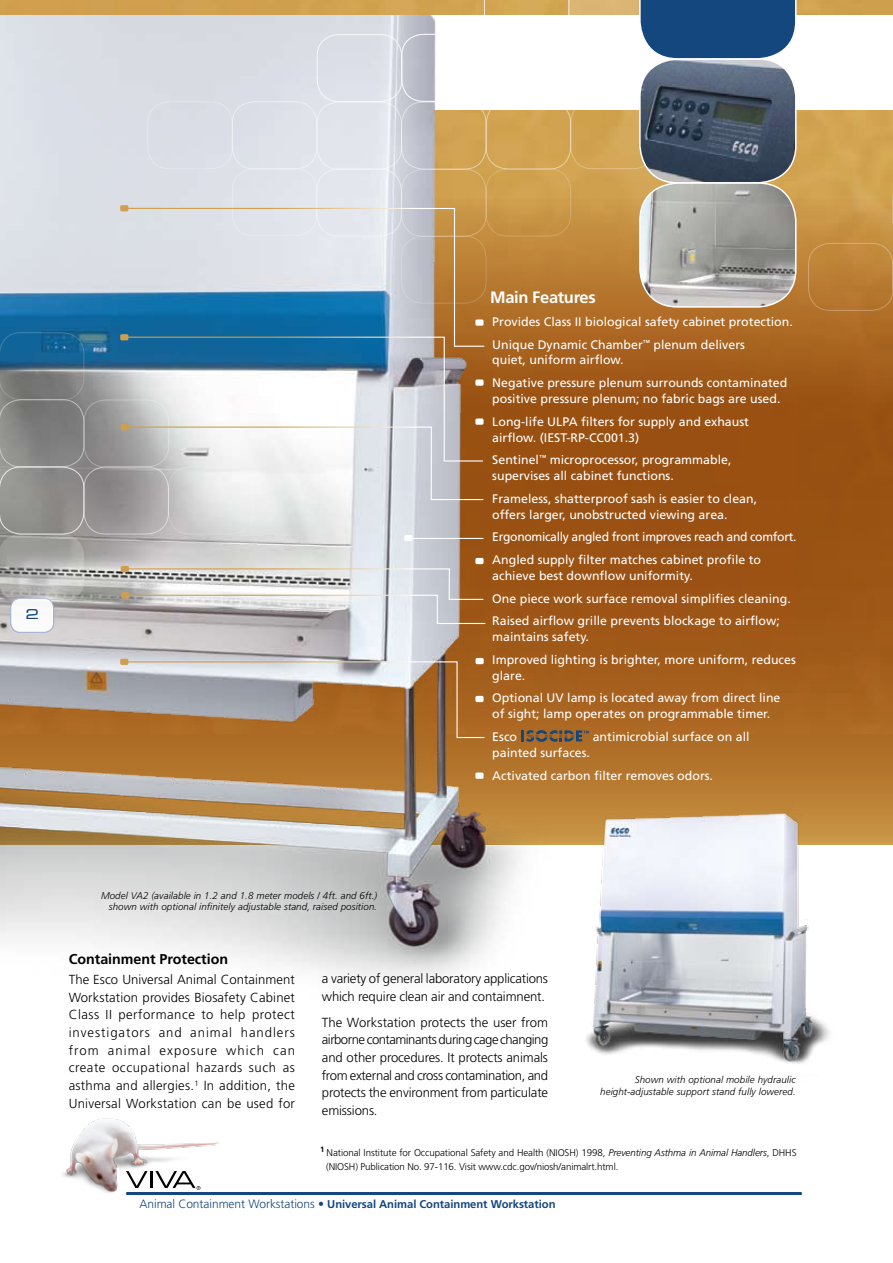
<style>
.page{position:relative;width:893px;height:1263px;background:#fff}
.page>*{position:absolute;margin:0;border:0;box-sizing:border-box;transform-origin:0 0}
.t1{font:700 16.5px "Frutiger LT Std";letter-spacing:-.02em;color:#fff}
.t2{font:700 14.25px "Frutiger LT Std";color:#000}
.t3{font:13.5px "Eurostile LT Std Ex 2";color:#14477e}
.t4{font:300 13.2px/17.7px "Frutiger LT Std";letter-spacing:-.01em;color:#000;text-align:justify}
.t5{font:12.3px/22.8px "Frutiger LT Std";color:#fff}
.t6{font:700 11.25px "Frutiger LT Std";letter-spacing:-.005em;color:#14477e}
.t7{font:italic 300 9.75px/11.6px "Frutiger LT Std";letter-spacing:.01em;color:#000;text-align:right}
.t8{font:300 9.75px/13.5px "Frutiger LT Std";letter-spacing:-.01em;color:#000}
.s1{font-style:italic}
.s2{font-weight:300;font-size:12px}
</style>
<div class="page">
<img style="left:62px;top:1118px;width:157px;height:77px">
<div style="left:582px;top:110px;width:311px;height:76px;background:#d2a452"></div>
<svg style="left:582px;top:186px;width:311px;height:659px"></svg>
<hr style="left:128px;top:1192px;width:672px;height:3px;background:#14477e">
<img style="left:0;top:15px;width:582px;height:963px">
<div style="left:0;top:0;width:893px;height:15px;background:#ce9f4d"></div>
<svg style="left:892px;top:176px;width:1px;height:134px"></svg>
<div style="left:808px;top:243px;width:85px;height:68px;border:1px solid #fff;border-radius:22px"></div>
<div style="left:11px;top:598px;width:43px;height:34px;background:#fff;border-radius:10px"></div>
<div style="left:11px;top:598px;width:43px;height:34px;border:1px solid #9eafce;border-radius:10px"></div>
<div style="left:317px;top:34px;width:85px;height:68px;border:1px solid #fff;border-radius:22px"></div>
<div style="left:401px;top:34px;width:86px;height:68px;border:1px solid #fff;border-radius:22px"></div>
<div style="left:147px;top:101px;width:86px;height:68px;border:1px solid #fff;border-radius:22px"></div>
<div style="left:232px;top:101px;width:85px;height:68px;border:1px solid #fff;border-radius:22px"></div>
<div style="left:317px;top:102px;width:85px;height:67px;border:1px solid #fff;border-radius:22px"></div>
<div style="left:401px;top:102px;width:85px;height:67px;border:1px solid #fff;border-radius:22px"></div>
<div style="left:401px;top:169px;width:85px;height:68px;border:1px solid #fff;border-radius:22px"></div>
<div style="left:486px;top:102px;width:85px;height:67px;border:1px solid #fff;border-radius:22px"></div>
<div style="left:316px;top:169px;width:86px;height:67px;border:1px solid #fff;border-radius:22px"></div>
<div style="left:486px;top:34px;width:85px;height:68px;border:1px solid #fff;border-radius:22px"></div>
<div style="left:570px;top:101px;width:86px;height:68px;border:1px solid #fff;border-radius:22px"></div>
<div style="left:570px;top:34px;width:86px;height:68px;border:1px solid #fff;border-radius:22px"></div>
<div style="left:486px;top:169px;width:85px;height:67px;border:1px solid #fff;border-radius:22px"></div>
<div style="left:232px;top:168px;width:85px;height:68px;border:1px solid #fff;border-radius:22px"></div>
<div style="left:84px;top:467px;width:85px;height:67px;border:1px solid #fff;border-radius:22px"></div>
<svg style="left:0;top:332px;width:84px;height:270px"></svg>
<div style="left:84px;top:400px;width:85px;height:67px;border:1px solid #fff;border-radius:22px"></div>
<div style="left:168px;top:466px;width:85px;height:68px;border:1px solid #fff;border-radius:22px"></div>
<div style="left:120px;top:334px;width:8px;height:6px;background:#ce9f4d;border-radius:2px"></div>
<svg style="left:125px;top:207px;width:360px;height:140px"></svg>
<div style="left:475px;top:319px;width:9px;height:7px;background:#fff;border-radius:2px"></div>
<div style="left:475px;top:558px;width:9px;height:6px;background:#fff;border-radius:2px"></div>
<div style="left:120px;top:205px;width:8px;height:6px;background:#ce9f4d;border-radius:2px"></div>
<img style="left:640px;top:60px;width:156px;height:247px">
<div style="left:639px;top:58px;width:158px;height:126px;border:2px solid #fff;border-radius:38px"></div>
<div style="left:639px;top:182px;width:158px;height:126px;border:2px solid #fff;border-radius:38px"></div>
<svg style="left:484px;top:0;width:313px;height:60px"></svg>
<div style="left:475px;top:658px;width:9px;height:6px;background:#fff;border-radius:2px"></div>
<div style="left:121px;top:566px;width:8px;height:6px;background:#ce9f4d;border-radius:2px"></div>
<div style="left:121px;top:592px;width:8px;height:6px;background:#ce9f4d;border-radius:2px"></div>
<svg style="left:126px;top:568px;width:360px;height:57px"></svg>
<div style="left:120px;top:659px;width:8px;height:6px;background:#ce9f4d;border-radius:2px"></div>
<svg style="left:125px;top:661px;width:360px;height:78px"></svg>
<svg style="left:521px;top:730px;width:47px;height:12px"></svg>
<hr style="left:411px;top:538px;width:72px;height:1px;background:#fff">
<div style="left:404px;top:535px;width:8px;height:6px;background:#fff;border-radius:2px"></div>
<div style="left:121px;top:424px;width:8px;height:6px;background:#ce9f4d;border-radius:2px"></div>
<svg style="left:126px;top:336px;width:358px;height:165px"></svg>
<div style="left:475px;top:772px;width:9px;height:7px;background:#fff;border-radius:2px"></div>
<img style="left:568px;top:719px;width:276px;height:345px">
<p class="t3" style="left:26px;top:605px;width:15px">2</p>
<h1 class="t1" style="left:490px;top:288px;width:107px">Main Features</h1>
<p class="t5" style="left:492px;top:310px;width:302px">Provides Class II biological safety cabinet protection.<br>Unique Dynamic Chamber<sup>™</sup> plenum delivers</p>
<p class="t5" style="left:492px;top:349px;width:296px">quiet, uniform airflow.<br>Negative pressure plenum surrounds contaminated</p>
<p class="t5" style="left:492px;top:387px;width:290px">positive pressure plenum; no fabric bags are used.<br>Long-life ULPA filters for supply and exhaust</p>
<p class="t5" style="left:492px;top:426px;width:241px">airflow. (IEST-RP-CC001.3)<br>Sentinel<sup>™</sup> microprocessor, programmable,</p>
<p class="t5" style="left:492px;top:464px;width:266px">supervises all cabinet functions.<br>Frameless, shatterproof sash is easier to clean,</p>
<p class="t5" style="left:492px;top:503px;width:306px">offers larger, unobstructed viewing area.<br>Ergonomically angled front improves reach and comfort.<br>Angled supply filter matches cabinet profile to</p>
<p class="t5" style="left:492px;top:564px;width:300px">achieve best downflow uniformity.<br>One piece work surface removal simplifies cleaning.<br>Raised airflow grille prevents blockage to airflow;</p>
<p class="t5" style="left:492px;top:625px;width:305px">maintains safety.<br>Improved lighting is brighter, more uniform, reduces</p>
<p class="t5" style="left:492px;top:664px;width:290px">glare.<br>Optional UV lamp is located away from direct line</p>
<p class="t5" style="left:492px;top:703px;width:280px">of sight; lamp operates on programmable timer.<br>Esco</p>
<p class="t5" style="left:593px;top:725px;width:158px">antimicrobial surface on all</p>
<p class="t5" style="left:492px;top:741px;width:222px">painted surfaces.<br>Activated carbon filter removes odors.</p>
<p class="t7" style="left:101px;top:890px;width:278px">Model VA2 (available in 1.2 and 1.8 meter models / 4ft. and 6ft.) shown with optional infinitely adjustable stand, raised position.</p>
<p class="t2" style="left:69px;top:950px;width:161px">Containment Protection</p>
<p class="t4" style="left:69px;top:971px;width:228px">The Esco Universal Animal Containment Workstation provides Biosafety Cabinet Class II performance to help protect investigators and animal handlers from animal exposure which can create occupational hazards such as asthma and allergies.<sup>1</sup> In addition, the Universal Workstation can be used for</p>
<p class="t4" style="left:322px;top:970px;width:228px">a variety of general laboratory applications which require clean air and contaimnent.</p>
<p class="t4" style="left:322px;top:1013px;width:228px">The Workstation protects the user from airborne contaminants during cage changing and other procedures. It protects animals from external and cross contamination, and protects the environment from particulate emissions.</p>
<p class="t7" style="left:600px;top:1074px;width:197px">Shown with optional mobile hydraulic height-adjustable support stand fully lowered.</p>
<p class="t8" style="left:326px;top:1146px;width:472px;text-indent:-6px"><sup>1</sup> National Institute for Occupational Safety and Health (NIOSH) 1998, <span class="s1">Preventing Asthma in Animal Handlers</span>, DHHS (NIOSH) Publication No. 97-116. Visit www.cdc.gov/niosh/animalrt.html.</p>
<p class="t6" style="left:140px;top:1197px;width:418px"><span class="s2">Animal Containment Workstations •</span> Universal Animal Containment Workstation</p>
</div>
